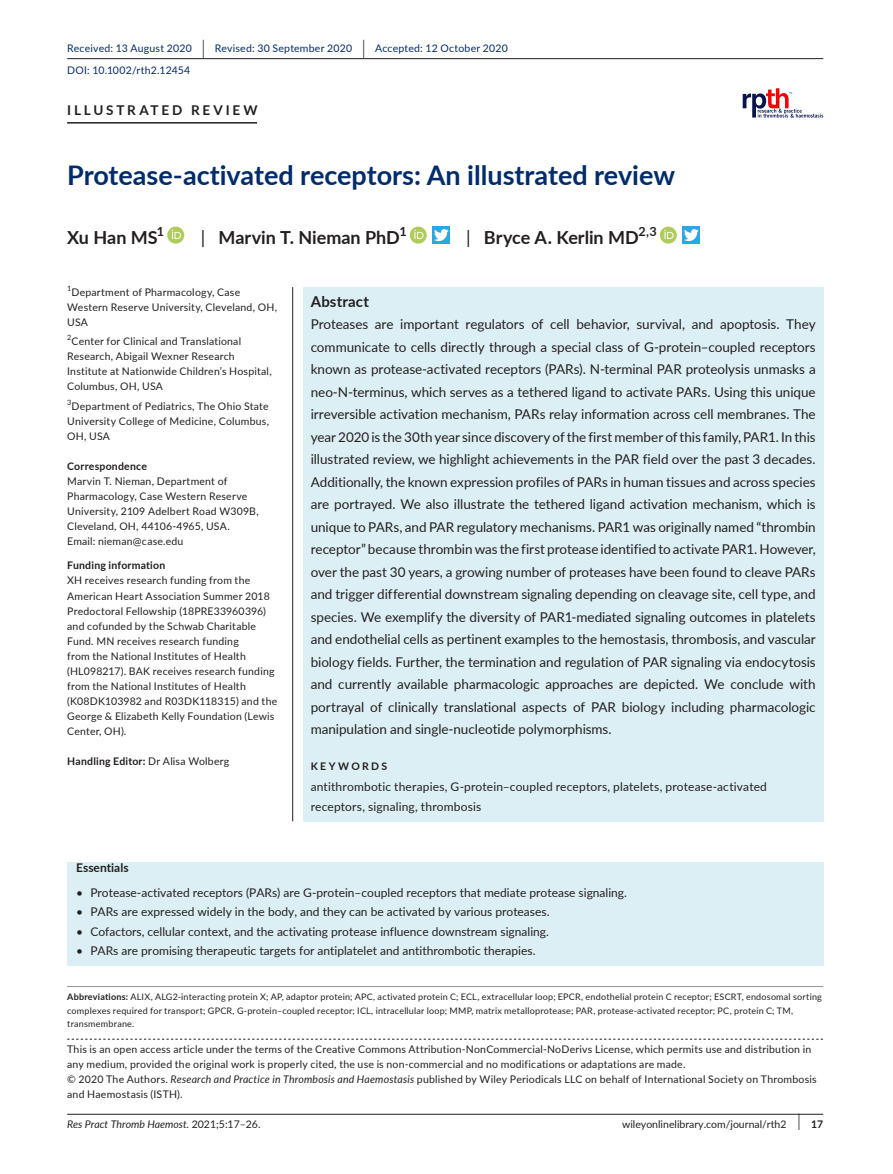
<style>
.page{position:relative;width:893px;height:1174px;background:#fff}
.page>*{position:absolute;margin:0;border:0;box-sizing:border-box;transform-origin:0 0}
.t1{font:700 27px "Lato";color:#002c6b}
.t2{font:700 18px "Lato";color:#231f20}
.t3{font:700 15px "Lato";letter-spacing:.015em;color:#231f20}
.t4{font:13.5px/22.5px "Lato";color:#231f20;text-align:justify}
.t5{font:700 13.5px "Lato";letter-spacing:.21em;color:#231f20}
.t6{font:700 12.6px "Lato";color:#231f20}
.t7{font:12px/19.5px "Lato";color:#231f20}
.t8{font:700 12px "Lato";color:#231f20}
.t9{font:10.5px/15px "Lato";letter-spacing:.02em;color:#231f20}
.t10{font:10.5px/21.8px "Lato";letter-spacing:.015em;color:#002c6b}
.t11{font:700 10.5px "Lato";letter-spacing:.02em;color:#231f20}
.t12{font:10.5px "Lato";color:#231f20}
.t13{font:italic 10.5px "Lato";color:#231f20}
.t14{font:700 10.5px "Lato";letter-spacing:.22em;color:#231f20}
.t15{font:9px/13.5px "Lato";letter-spacing:.025em;color:#231f20}
.t16{font:7.35px "Lato";color:#231f20}
.s1{font-size:19.65px;color:#231f20}
.s2{font-weight:400}
.s3{font-weight:700}
.s4{font-style:italic}
.s5{font-style:normal}
.s6{font-size:17.4px}
</style>
<div class="page">
<hr style="left:67px;top:1113px;width:756px;height:1px;background:#231f20">
<svg style="left:743px;top:88px;width:80px;height:30px"></svg>
<hr style="left:67px;top:58px;width:756px;height:1px;background:#231f20">
<hr style="left:67px;top:122px;width:190px;height:2px;background:#231f20">
<div style="left:167px;top:227px;width:17px;height:17px;background:#afcc5a;border-radius:50%"></div>
<svg style="left:172px;top:230px;width:9px;height:9px"></svg>
<div style="left:410px;top:227px;width:17px;height:17px;background:#afcc5a;border-radius:50%"></div>
<svg style="left:414px;top:230px;width:10px;height:9px"></svg>
<div style="left:433px;top:227px;width:17px;height:17px;background:#2da7df"></div>
<svg style="left:434px;top:229px;width:15px;height:12px"></svg>
<div style="left:660px;top:227px;width:17px;height:17px;background:#afcc5a;border-radius:50%"></div>
<svg style="left:664px;top:230px;width:10px;height:9px"></svg>
<div style="left:683px;top:227px;width:17px;height:17px;background:#2da7df"></div>
<svg style="left:684px;top:229px;width:15px;height:12px"></svg>
<svg style="left:67px;top:1038px;width:756px;height:1px"></svg>
<hr style="left:67px;top:986px;width:756px;height:1px;background:#939598">
<div style="left:303px;top:287px;width:520px;height:534px;background:#dceff4"></div>
<hr style="left:292px;top:287px;width:1px;height:534px;background:#231f20">
<div style="left:67px;top:863px;width:756px;height:21px;background:#dceff4"></div>
<div style="left:67px;top:877px;width:756px;height:31px;background:#dceff4"></div>
<div style="left:67px;top:896px;width:756px;height:31px;background:#dceff4"></div>
<div style="left:67px;top:916px;width:756px;height:30px;background:#dceff4"></div>
<div style="left:67px;top:935px;width:756px;height:31px;background:#dceff4"></div>
<p class="t10" style="left:67px;top:37px;width:442px">Received: 13 August 2020 <span class="s1">|</span> Revised: 30 September 2020 <span class="s1">|</span> Accepted: 12 October 2020<br>DOI: 10.1002/rth2.12454</p>
<p class="t5" style="left:67px;top:100px;width:192px">ILLUSTRATED REVIEW</p>
<h1 class="t1" style="left:67px;top:155px;width:609px">Protease-activated receptors: An illustrated review</h1>
<h2 class="t2" style="left:67px;top:224px;width:92px">Xu Han MS</h2>
<p class="t6" style="left:157px;top:222px;width:9px">1</p>
<h2 class="t2" style="left:201px;top:224px;width:201px"><span class="s2">|</span> Marvin T. Nieman PhD</h2>
<p class="t6" style="left:399px;top:222px;width:9px">1</p>
<h2 class="t2" style="left:466px;top:224px;width:174px"><span class="s2">|</span> Bryce A. Kerlin MD</h2>
<p class="t6" style="left:638px;top:222px;width:20px">2,3</p>
<p class="t16" style="left:67px;top:283px;width:6px">1</p>
<p class="t9" style="left:67px;top:284px;width:211px;text-indent:4px">Department of Pharmacology, Case<br>Western Reserve University, Cleveland, OH,<br>USA</p>
<p class="t16" style="left:67px;top:332px;width:6px">2</p>
<p class="t9" style="left:67px;top:333px;width:206px;text-indent:4px">Center for Clinical and Translational Research, Abigail Wexner Research Institute at Nationwide Children’s Hospital, Columbus, OH, USA</p>
<p class="t16" style="left:67px;top:397px;width:6px">3</p>
<p class="t9" style="left:67px;top:398px;width:203px;text-align:justify;text-indent:4px">Department of Pediatrics, The Ohio State University College of Medicine, Columbus, OH, USA</p>
<p class="t11" style="left:67px;top:458px;width:81px">Correspondence</p>
<p class="t9" style="left:67px;top:473px;width:193px">Marvin T. Nieman, Department of Pharmacology, Case Western Reserve University, 2109 Adelbert Road W309B, Cleveland, OH, 44106-4965, USA.<br>Email: nieman@case.edu</p>
<p class="t11" style="left:67px;top:558px;width:100px">Funding information</p>
<p class="t9" style="left:67px;top:573px;width:212px">XH receives research funding from the American Heart Association Summer 2018<br>Predoctoral Fellowship (18PRE33960396) and cofunded by the Schwab Charitable Fund. MN receives research funding<br>from the National Institutes of Health (HL098217). BAK receives research funding from the National Institutes of Health (K08DK103982 and R03DK118315) and the George &amp; Elizabeth Kelly Foundation (Lewis Center, OH).</p>
<p class="t11" style="left:67px;top:753px;width:164px">Handling Editor: <span class="s2">Dr Alisa Wolberg</span></p>
<p class="t3" style="left:311px;top:290px;width:60px">Abstract</p>
<p class="t4" style="left:311px;top:312px;width:507px">Proteases are important regulators of cell behavior, survival, and apoptosis. They communicate to cells directly through a special class of G-protein–coupled receptors known as protease-activated receptors (PARs). N-terminal PAR proteolysis unmasks a neo-N-terminus, which serves as a tethered ligand to activate PARs. Using this unique irreversible activation mechanism, PARs relay information across cell membranes. The year 2020 is the 30th year since discovery of the first member of this family, PAR1. In this illustrated review, we highlight achievements in the PAR field over the past 3 decades.<br>Additionally, the known expression profiles of PARs in human tissues and across species are portrayed. We also illustrate the tethered ligand activation mechanism, which is unique to PARs, and PAR regulatory mechanisms. PAR1 was originally named “thrombin receptor” because thrombin was the first protease identified to activate PAR1. However, over the past 30 years, a growing number of proteases have been found to cleave PARs and trigger differential downstream signaling depending on cleavage site, cell type, and species. We exemplify the diversity of PAR1-mediated signaling outcomes in platelets and endothelial cells as pertinent examples to the hemostasis, thrombosis, and vascular biology fields. Further, the termination and regulation of PAR signaling via endocytosis and currently available pharmacologic approaches are depicted. We conclude with portrayal of clinically translational aspects of PAR biology including pharmacologic manipulation and single-nucleotide polymorphisms.</p>
<p class="t14" style="left:311px;top:758px;width:78px">KEYWORDS</p>
<p class="t7" style="left:311px;top:776px;width:458px">antithrombotic therapies, G-protein–coupled receptors, platelets, protease-activated receptors, signaling, thrombosis</p>
<p class="t8" style="left:76px;top:859px;width:54px">Essentials</p>
<p class="t7" style="left:76px;top:882px;width:552px">• Protease-activated receptors (PARs) are G-protein–coupled receptors that mediate protease signaling.</p>
<p class="t7" style="left:76px;top:901px;width:475px">• PARs are expressed widely in the body, and they can be activated by various proteases.</p>
<p class="t7" style="left:76px;top:921px;width:474px">• Cofactors, cellular context, and the activating protease influence downstream signaling.</p>
<p class="t7" style="left:76px;top:940px;width:461px">• PARs are promising therapeutic targets for antiplatelet and antithrombotic therapies.</p>
<p class="t15" style="left:67px;top:990px;width:756px"><span class="s3">Abbreviations:</span> ALIX, ALG2-interacting protein X; AP, adaptor protein; APC, activated protein C; ECL, extracellular loop; EPCR, endothelial protein C receptor; ESCRT, endosomal sorting complexes required for transport; GPCR, G-protein–coupled receptor; ICL, intracellular loop; MMP, matrix metalloprotease; PAR, protease-activated receptor; PC, protein C; TM, transmembrane.</p>
<p class="t9" style="left:67px;top:1041px;width:751px">This is an open access article under the terms of the Creative Commons Attribution-NonCommercial-NoDerivs License, which permits use and distribution in any medium, provided the original work is properly cited, the use is non-commercial and no modifications or adaptations are made.<br>© 2020 The Authors. <span class="s4">Research and Practice in Thrombosis and Haemostasis</span> published by Wiley Periodicals LLC on behalf of International Society on Thrombosis and Haemostasis (ISTH).</p>
<p class="t13" style="left:67px;top:1116px;width:195px">Res Pract Thromb Haemost. <span class="s5">2021;5:17–26.</span></p>
<p class="t12" style="left:622px;top:1116px;width:203px">wileyonlinelibrary.com/journal/rth2 <span class="s6">|</span> <span class="s3">17</span></p>
</div>
